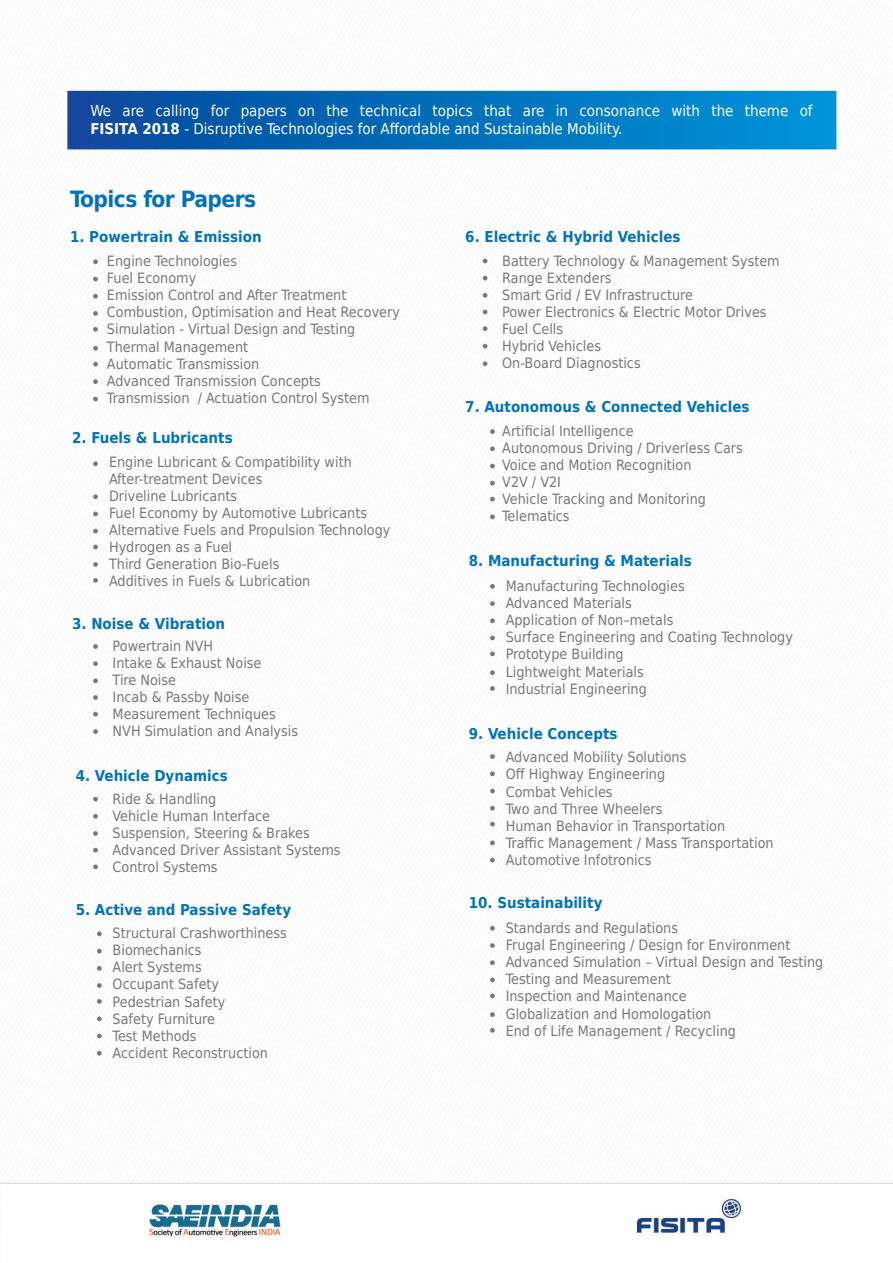
<style>
.page{position:relative;width:893px;height:1263px;background:#fff}
.page>*{position:absolute;margin:0;border:0;box-sizing:border-box;transform-origin:0 0}
.t1{font:700 22.5px "DejaVu Sans Condensed";letter-spacing:-.025em;color:#0072bc}
.t2{font:700 15px "DejaVu Sans Condensed";color:#0072bc}
.t3{font:15px/18px "DejaVu Sans Condensed";color:#fff}
.t4{font:14.25px/17.1px "DejaVu Sans Condensed";color:#76787b}
.s1{font-weight:700}
</style>
<div class="page">
<img style="left:0;top:90px;width:893px;height:1147px">
<div style="left:68px;top:92px;width:768px;height:57px;background:linear-gradient(to right,#08489c,#0095d8)"></div>
<svg style="left:93px;top:259px;width:5px;height:5px"></svg>
<svg style="left:97px;top:931px;width:5px;height:5px"></svg>
<svg style="left:490px;top:429px;width:5px;height:5px"></svg>
<svg style="left:490px;top:584px;width:5px;height:5px"></svg>
<svg style="left:490px;top:754px;width:5px;height:5px"></svg>
<svg style="left:490px;top:926px;width:5px;height:5px"></svg>
<svg style="left:93px;top:461px;width:5px;height:5px"></svg>
<svg style="left:93px;top:277px;width:5px;height:4px"></svg>
<svg style="left:97px;top:949px;width:5px;height:4px"></svg>
<svg style="left:490px;top:446px;width:5px;height:5px"></svg>
<svg style="left:490px;top:601px;width:5px;height:5px"></svg>
<svg style="left:490px;top:771px;width:5px;height:5px"></svg>
<svg style="left:490px;top:943px;width:5px;height:5px"></svg>
<svg style="left:93px;top:494px;width:5px;height:5px"></svg>
<svg style="left:93px;top:644px;width:5px;height:5px"></svg>
<svg style="left:93px;top:797px;width:5px;height:4px"></svg>
<svg style="left:483px;top:259px;width:4px;height:4px"></svg>
<svg style="left:93px;top:294px;width:5px;height:5px"></svg>
<svg style="left:97px;top:966px;width:5px;height:5px"></svg>
<svg style="left:490px;top:464px;width:5px;height:4px"></svg>
<svg style="left:490px;top:618px;width:5px;height:5px"></svg>
<svg style="left:490px;top:789px;width:5px;height:4px"></svg>
<svg style="left:490px;top:960px;width:5px;height:5px"></svg>
<svg style="left:93px;top:511px;width:5px;height:5px"></svg>
<svg style="left:93px;top:661px;width:5px;height:5px"></svg>
<svg style="left:93px;top:814px;width:5px;height:5px"></svg>
<svg style="left:483px;top:276px;width:4px;height:4px"></svg>
<svg style="left:93px;top:311px;width:5px;height:5px"></svg>
<svg style="left:97px;top:983px;width:5px;height:5px"></svg>
<svg style="left:490px;top:481px;width:5px;height:5px"></svg>
<svg style="left:490px;top:636px;width:5px;height:4px"></svg>
<svg style="left:490px;top:806px;width:5px;height:4px"></svg>
<svg style="left:490px;top:977px;width:5px;height:5px"></svg>
<svg style="left:93px;top:529px;width:5px;height:4px"></svg>
<svg style="left:93px;top:678px;width:5px;height:5px"></svg>
<svg style="left:93px;top:831px;width:5px;height:5px"></svg>
<svg style="left:483px;top:293px;width:4px;height:5px"></svg>
<svg style="left:93px;top:327px;width:5px;height:5px"></svg>
<svg style="left:97px;top:999px;width:5px;height:5px"></svg>
<svg style="left:490px;top:497px;width:5px;height:4px"></svg>
<svg style="left:490px;top:514px;width:5px;height:5px"></svg>
<svg style="left:490px;top:651px;width:5px;height:5px"></svg>
<svg style="left:490px;top:822px;width:5px;height:4px"></svg>
<svg style="left:490px;top:993px;width:5px;height:5px"></svg>
<svg style="left:490px;top:670px;width:5px;height:5px"></svg>
<svg style="left:490px;top:840px;width:5px;height:5px"></svg>
<svg style="left:490px;top:858px;width:5px;height:4px"></svg>
<svg style="left:490px;top:1012px;width:5px;height:5px"></svg>
<svg style="left:490px;top:1028px;width:5px;height:5px"></svg>
<svg style="left:490px;top:686px;width:5px;height:5px"></svg>
<svg style="left:93px;top:545px;width:5px;height:4px"></svg>
<svg style="left:93px;top:695px;width:5px;height:5px"></svg>
<svg style="left:93px;top:848px;width:5px;height:4px"></svg>
<svg style="left:483px;top:310px;width:4px;height:4px"></svg>
<svg style="left:93px;top:346px;width:5px;height:5px"></svg>
<svg style="left:93px;top:362px;width:5px;height:5px"></svg>
<svg style="left:93px;top:379px;width:5px;height:5px"></svg>
<svg style="left:93px;top:397px;width:5px;height:4px"></svg>
<svg style="left:97px;top:1016px;width:5px;height:5px"></svg>
<svg style="left:97px;top:1034px;width:5px;height:4px"></svg>
<svg style="left:97px;top:1051px;width:5px;height:4px"></svg>
<svg style="left:93px;top:562px;width:5px;height:5px"></svg>
<svg style="left:93px;top:712px;width:5px;height:4px"></svg>
<svg style="left:93px;top:864px;width:5px;height:5px"></svg>
<svg style="left:483px;top:326px;width:4px;height:5px"></svg>
<svg style="left:483px;top:361px;width:4px;height:5px"></svg>
<svg style="left:483px;top:344px;width:4px;height:5px"></svg>
<svg style="left:93px;top:578px;width:5px;height:5px"></svg>
<svg style="left:93px;top:729px;width:5px;height:5px"></svg>
<p class="t3" style="left:90px;top:102px;width:724px">We are calling for papers on the technical topics that are in consonance with the theme of<br><span class="s1">FISITA 2018</span> - Disruptive Technologies for Affordable and Sustainable Mobility.</p>
<h1 class="t1" style="left:70px;top:181px;width:188px">Topics for Papers</h1>
<p class="t2" style="left:70px;top:225px;width:193px">1. Powertrain &amp; Emission</p>
<p class="t4" style="left:107px;top:252px;width:295px">Engine Technologies<br>Fuel Economy<br>Emission Control and After Treatment<br>Combustion, Optimisation and Heat Recovery<br>Simulation - Virtual Design and Testing<br>Thermal Management<br>Automatic Transmission<br>Advanced Transmission Concepts<br>Transmission / Actuation Control System</p>
<p class="t2" style="left:72px;top:426px;width:162px">2. Fuels &amp; Lubricants</p>
<p class="t4" style="left:109px;top:453px;width:283px">Engine Lubricant &amp; Compatibility with<br>After-treatment Devices<br>Driveline Lubricants<br>Fuel Economy by Automotive Lubricants<br>Alternative Fuels and Propulsion Technology<br>Hydrogen as a Fuel<br>Third Generation Bio-Fuels<br>Additives in Fuels &amp; Lubrication</p>
<p class="t2" style="left:72px;top:611px;width:154px">3. Noise &amp; Vibration</p>
<p class="t4" style="left:113px;top:637px;width:187px">Powertrain NVH<br>Intake &amp; Exhaust Noise<br>Tire Noise<br>Incab &amp; Passby Noise<br>Measurement Techniques<br>NVH Simulation and Analysis</p>
<p class="t2" style="left:76px;top:764px;width:154px">4. Vehicle Dynamics</p>
<p class="t4" style="left:113px;top:790px;width:229px">Ride &amp; Handling<br>Vehicle Human Interface<br>Suspension, Steering &amp; Brakes<br>Advanced Driver Assistant Systems<br>Control Systems</p>
<p class="t2" style="left:76px;top:897px;width:217px">5. Active and Passive Safety</p>
<p class="t4" style="left:113px;top:924px;width:176px">Structural Crashworthiness<br>Biomechanics<br>Alert Systems<br>Occupant Safety<br>Pedestrian Safety<br>Safety Furniture<br>Test Methods<br>Accident Reconstruction</p>
<p class="t2" style="left:465px;top:224px;width:217px">6. Electric &amp; Hybrid Vehicles</p>
<p class="t4" style="left:502px;top:252px;width:279px">Battery Technology &amp; Management System<br>Range Extenders<br>Smart Grid / EV Infrastructure<br>Power Electronics &amp; Electric Motor Drives<br>Fuel Cells<br>Hybrid Vehicles<br>On-Board Diagnostics</p>
<p class="t2" style="left:465px;top:395px;width:286px">7. Autonomous &amp; Connected Vehicles</p>
<p class="t4" style="left:502px;top:422px;width:242px">Artificial Intelligence<br>Autonomous Driving / Driverless Cars<br>Voice and Motion Recognition<br>V2V / V2I<br>Vehicle Tracking and Monitoring<br>Telematics</p>
<p class="t2" style="left:469px;top:548px;width:224px">8. Manufacturing &amp; Materials</p>
<p class="t4" style="left:506px;top:577px;width:289px">Manufacturing Technologies<br>Advanced Materials<br>Application of Non–metals<br>Surface Engineering and Coating Technology<br>Prototype Building<br>Lightweight Materials<br>Industrial Engineering</p>
<p class="t2" style="left:469px;top:721px;width:150px">9. Vehicle Concepts</p>
<p class="t4" style="left:506px;top:748px;width:269px">Advanced Mobility Solutions<br>Off Highway Engineering<br>Combat Vehicles<br>Two and Three Wheelers<br>Human Behavior in Transportation<br>Traffic Management / Mass Transportation<br>Automotive Infotronics</p>
<p class="t2" style="left:469px;top:890px;width:135px">10. Sustainability</p>
<p class="t4" style="left:506px;top:919px;width:319px">Standards and Regulations<br>Frugal Engineering / Design for Environment Advanced Simulation – Virtual Design and Testing Testing and Measurement<br>Inspection and Maintenance<br>Globalization and Homologation<br>End of Life Management / Recycling</p>
</div>
